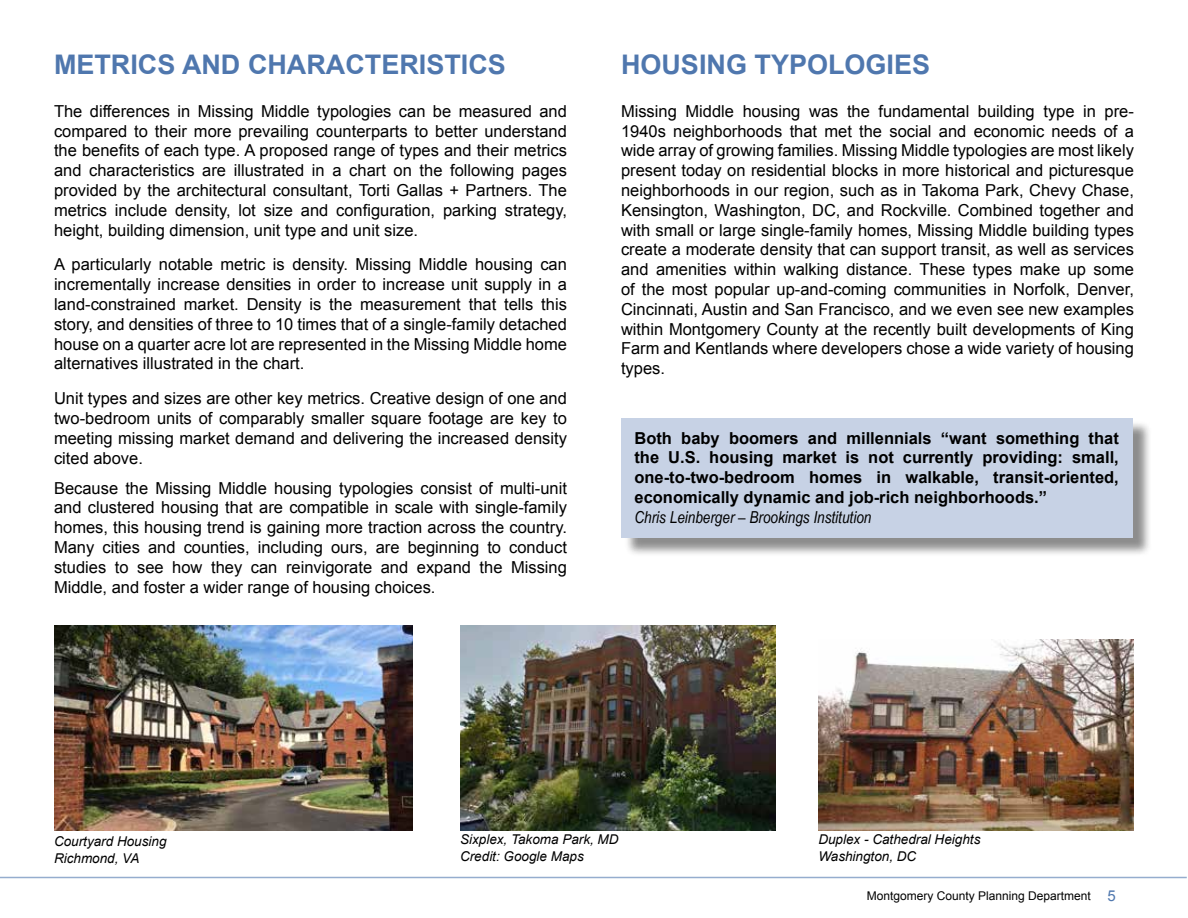
<style>
.page{position:relative;width:1188px;height:918px;background:#fff}
.page>*{position:absolute;margin:0;border:0;box-sizing:border-box;transform-origin:0 0}
.t1{font:700 27px "Arial";color:#4f77ae}
.t2{font:16.5px/19.8px "Arial";color:#000;text-align:justify}
.t3{font:700 16.5px/19.8px "Arial";color:#000;text-align:justify}
.t4{font:italic 16.5px "Arial Narrow";color:#000}
.t5{font:italic 13.5px/16.2px "Arial";color:#000}
.t6{font:12px "Arial";color:#000}
.s1{font-size:15px;color:#4f77ae}
</style>
<div class="page">
<hr style="left:0;top:877px;width:1187px;height:1px;background:#4f77ae">
<div style="left:624px;top:420px;width:528px;height:137px;background:#000;opacity:.75"></div>
<div style="left:622px;top:418px;width:511px;height:120px;background:#c7d2e5"></div>
<img style="left:819px;top:640px;width:315px;height:191px">
<img style="left:54px;top:625px;width:359px;height:206px">
<img style="left:460px;top:625px;width:315px;height:206px">
<h1 class="t1" style="left:54px;top:46px;width:453px">METRICS AND CHARACTERISTICS</h1>
<p class="t2" style="left:54px;top:101px;width:515px">The differences in Missing Middle typologies can be measured and compared to their more prevailing counterparts to better understand the benefits of each type. A proposed range of types and their metrics and characteristics are illustrated in a chart on the following pages provided by the architectural consultant, Torti Gallas + Partners. The metrics include density, lot size and configuration, parking strategy, height, building dimension, unit type and unit size.</p>
<p class="t2" style="left:54px;top:255px;width:515px">A particularly notable metric is density. Missing Middle housing can incrementally increase densities in order to increase unit supply in a land-constrained market. Density is the measurement that tells this story, and densities of three to 10 times that of a single-family detached house on a quarter acre lot are represented in the Missing Middle home alternatives illustrated in the chart.</p>
<p class="t2" style="left:54px;top:389px;width:515px">Unit types and sizes are other key metrics. Creative design of one and two-bedroom units of comparably smaller square footage are key to meeting missing market demand and delivering the increased density cited above.</p>
<p class="t2" style="left:54px;top:478px;width:515px">Because the Missing Middle housing typologies consist of multi-unit and clustered housing that are compatible in scale with single-family homes, this housing trend is gaining more traction across the country.<br>Many cities and counties, including ours, are beginning to conduct studies to see how they can reinvigorate and expand the Missing Middle, and foster a wider range of housing choices.</p>
<h1 class="t1" style="left:621px;top:46px;width:311px">HOUSING TYPOLOGIES</h1>
<p class="t2" style="left:621px;top:101px;width:515px">Missing Middle housing was the fundamental building type in pre-1940s neighborhoods that met the social and economic needs of a wide array of growing families. Missing Middle typologies are most likely present today on residential blocks in more historical and picturesque neighborhoods in our region, such as in Takoma Park, Chevy Chase, Kensington, Washington, DC, and Rockville. Combined together and with small or large single-family homes, Missing Middle building types create a moderate density that can support transit, as well as services and amenities within walking distance. These types make up some of the most popular up-and-coming communities in Norfolk, Denver, Cincinnati, Austin and San Francisco, and we even see new examples within Montgomery County at the recently built developments of King Farm and Kentlands where developers chose a wide variety of housing types.</p>
<p class="t3" style="left:634px;top:428px;width:486px">Both baby boomers and millennials “want something that the U.S. housing market is not currently providing: small, one-to-two-bedroom homes in walkable, transit-oriented, economically dynamic and job-rich neighborhoods.”</p>
<p class="t4" style="left:634px;top:506px;width:238px">Chris Leinberger – Brookings Institution</p>
<p class="t5" style="left:54px;top:834px;width:114px">Courtyard Housing<br>Richmond, VA</p>
<p class="t5" style="left:460px;top:832px;width:160px">Sixplex, Takoma Park, MD<br>Credit: Google Maps</p>
<p class="t5" style="left:818px;top:832px;width:164px">Duplex - Cathedral Heights<br>Washington, DC</p>
<p class="t6" style="left:867px;top:888px;width:251px">Montgomery County Planning Department <span class="s1">5</span></p>
</div>
